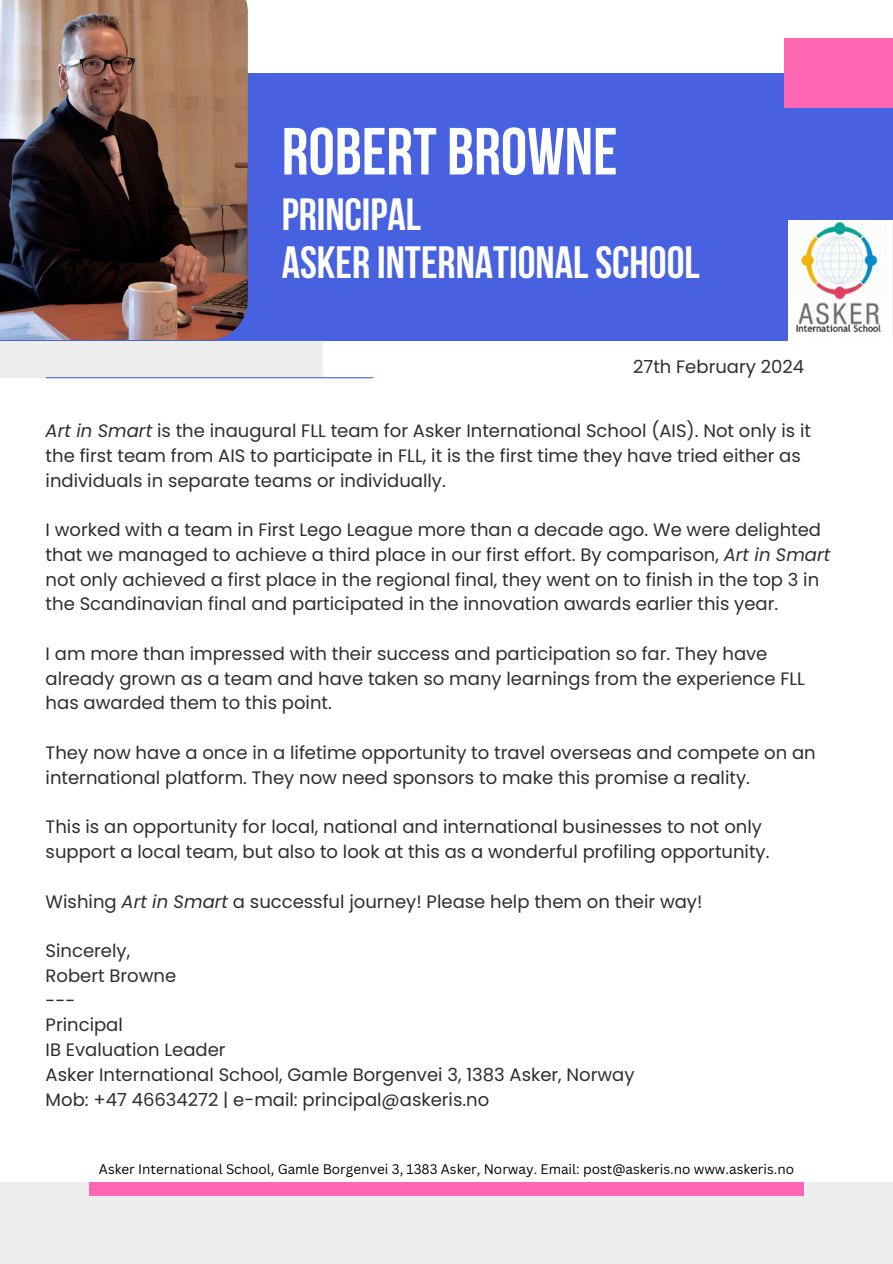
<style>
.page{position:relative;width:893px;height:1264px;background:#fff}
.page>*{position:absolute;margin:0;border:0;box-sizing:border-box;transform-origin:0 0}
.t1{font:700 66.45px "Bebas Neue";color:#fff}
.t2{font:700 45px/48.3px "Bebas Neue";color:#fff}
.t3{font:18px/24.8px "Poppins";color:#2e2e2e}
.t4{font:13.5px "Canva Sans";color:#000}
.s1{font-style:italic}
</style>
<div class="page">
<div style="left:0;top:286px;width:322px;height:92px;background:#eee"></div>
<div style="left:0;top:73px;width:892px;height:267px;background:#4761e1"></div>
<img style="left:0;top:0;width:248px;height:340px">
<div style="left:784px;top:38px;width:108px;height:70px;background:#ff67b5"></div>
<div style="left:0;top:1182px;width:892px;height:81px;background:#eee"></div>
<div style="left:89px;top:1182px;width:715px;height:13px;background:#ff67b5"></div>
<hr style="left:46px;top:377px;width:327px;height:1px;background:#4761e1">
<img style="left:788px;top:220px;width:104px;height:120px">
<h1 class="t1" style="left:282px;top:125px;width:337px">ROBERT BROWNE</h1>
<h2 class="t2" style="left:282px;top:194px;width:419px">PRINCIPAL<br>ASKER INTERNATIONALSCHOOL</h2>
<p class="t3" style="left:633px;top:354px;width:172px">27th February 2024</p>
<p class="t3" style="left:46px;top:418px;width:766px"><span class="s1">Art in Smart</span> is the inaugural FLL team for Asker International School (AIS). Not only is it the first team from AIS to participate in FLL, it is the first time they have tried either as individuals in separate teams or individually.</p>
<p class="t3" style="left:46px;top:517px;width:786px">I worked with a team in First Lego League more than a decade ago. We were delighted that we managed to achieve a third place in our first effort. By comparison, <span class="s1">Art in Smart </span>not only achieved a first place in the regional final, they went on to finish in the top 3 in the Scandinavian final and participated in the innovation awards earlier this year.</p>
<p class="t3" style="left:46px;top:641px;width:760px">I am more than impressed with their success and participation so far. They have already grown as a team and have taken so many learnings from the experience FLL has awarded them to this point.</p>
<p class="t3" style="left:46px;top:740px;width:771px">They now have a once in a lifetime opportunity to travel overseas and compete on an international platform. They now need sponsors to make this promise a reality.</p>
<p class="t3" style="left:46px;top:814px;width:725px">This is an opportunity for local, national and international businesses to not only support a local team, but also to look at this as a wonderful profiling opportunity.</p>
<p class="t3" style="left:46px;top:888px;width:658px">Wishing <span class="s1">Art in Smart</span> a successful journey! Please help them on their way!</p>
<p class="t3" style="left:46px;top:938px;width:590px">Sincerely,<br>Robert Browne<br>---<br>Principal<br>IB Evaluation Leader<br>Asker International School, Gamle Borgenvei 3, 1383 Asker, Norway<br>Mob: +47 46634272 | e-mail: principal@askeris.no</p>
<p class="t4" style="left:99px;top:1159px;width:696px">Asker International School, Gamle Borgenvei 3, 1383 Asker, Norway. Email: post@askeris.no www.askeris.no</p>
</div>
